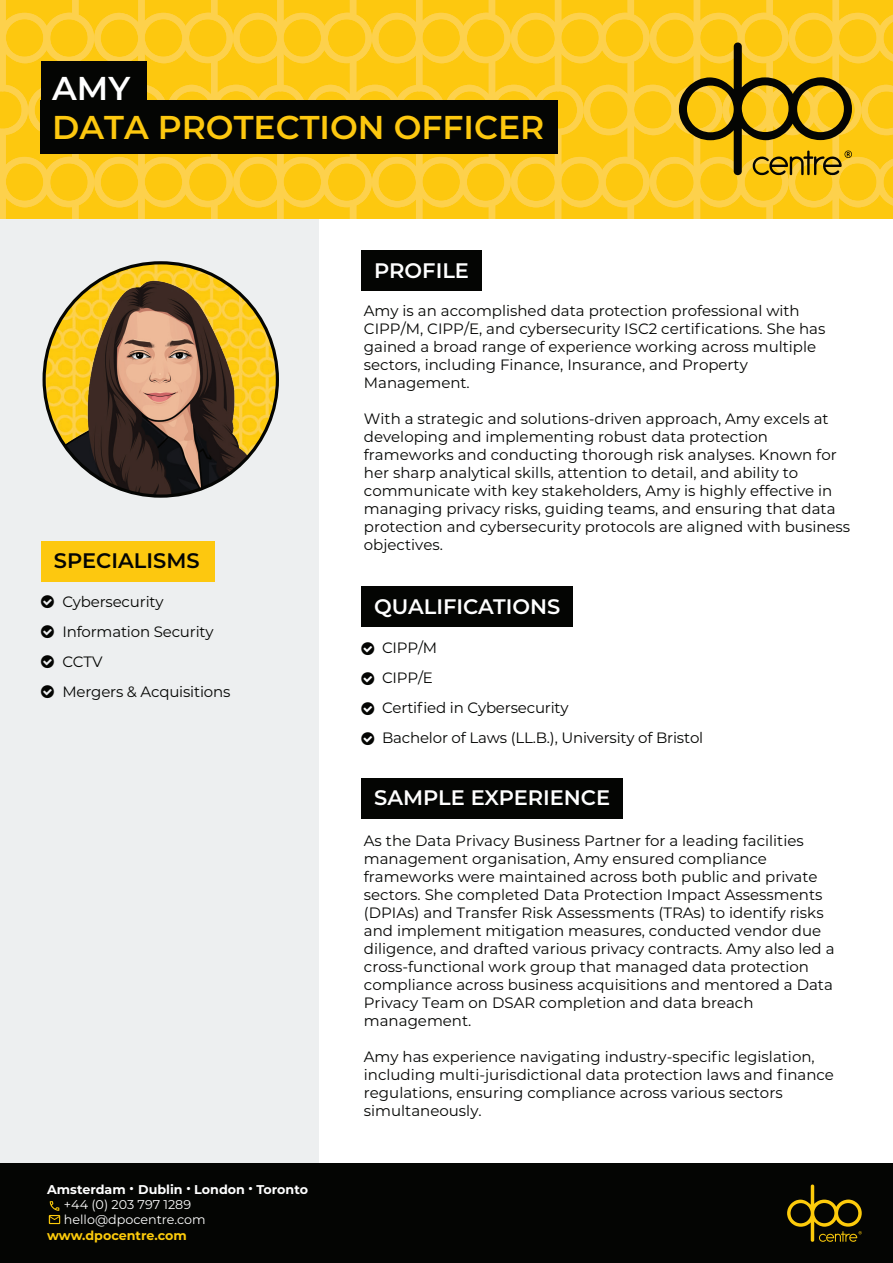
<style>
.page{position:relative;width:893px;height:1263px;background:#fff}
.page>*{position:absolute;margin:0;border:0;box-sizing:border-box;transform-origin:0 0}
.t1{font:600 33px "Montserrat";color:#fdc80f}
.t2{font:600 33px "Montserrat";color:#fff}
.t3{font:600 21px "Montserrat";color:#fff}
.t4{font:600 21px "Montserrat";color:#040503}
.t5{font:15px/18px "Montserrat";color:#040503}
.t6{font:12.75px/15.3px "Montserrat";color:#fff}
.t7{font:700 12.75px "Montserrat";color:#fdcb0b}
.s1{font-weight:700}
</style>
<div class="page">
<div style="left:0;top:219px;width:319px;height:944px;background:#edeff0"></div>
<svg style="left:0;top:0;width:893px;height:219px;background:#f4c320"></svg>
<div style="left:361px;top:250px;width:121px;height:40px;background:#040503"></div>
<div style="left:361px;top:586px;width:212px;height:40px;background:#040503"></div>
<div style="left:361px;top:778px;width:262px;height:40px;background:#040503"></div>
<div style="left:0;top:1163px;width:893px;height:100px;background:#040503"></div>
<svg style="left:49px;top:1201px;width:11px;height:23px"></svg>
<svg style="left:787px;top:1184px;width:75px;height:58px"></svg>
<img style="left:44px;top:263px;width:233px;height:233px;border-radius:117px">
<div style="left:41px;top:541px;width:174px;height:40px;background:#fdc80f"></div>
<div style="left:41px;top:61px;width:106px;height:54px;background:#040503"></div>
<div style="left:41px;top:100px;width:517px;height:53px;background:#040503"></div>
<h1 class="t2" style="left:52px;top:64px;width:80px">AMY</h1>
<h1 class="t1" style="left:52px;top:104px;width:494px">DATA PROTECTION OFFICER</h1>
<h2 class="t4" style="left:54px;top:546px;width:147px">SPECIALISMS</h2>
<p class="t5" style="left:62px;top:586px;width:170px;line-height:30px">Cybersecurity<br>Information Security<br>CCTV<br>Mergers &amp; Acquisitions</p>
<p class="t6" style="left:64px;top:1181px;width:246px;text-indent:-17px"><span class="s1">Amsterdam</span> <sup>.</sup> <span class="s1">Dublin</span> <sup>.</sup> <span class="s1">London</span> <sup>.</sup> <span class="s1">Toronto </span>+44 (0) 203 797 1289 hello@dpocentre.com</p>
<p class="t7" style="left:47px;top:1226px;width:141px">www.dpocentre.com</p>
<h2 class="t3" style="left:374px;top:255px;width:96px">PROFILE</h2>
<p class="t5" style="left:364px;top:301px;width:463px">Amy is an accomplished data protection professional with CIPP/M, CIPP/E, and cybersecurity ISC2 certifications. She has gained a broad range of experience working across multiple sectors, including Finance, Insurance, and Property Management.</p>
<p class="t5" style="left:364px;top:409px;width:488px">With a strategic and solutions-driven approach, Amy excels at developing and implementing robust data protection frameworks and conducting thorough risk analyses. Known for her sharp analytical skills, attention to detail, and ability to communicate with key stakeholders, Amy is highly effective in managing privacy risks, guiding teams, and ensuring that data protection and cybersecurity protocols are aligned with business objectives.</p>
<h2 class="t3" style="left:374px;top:591px;width:188px">QUALIFICATIONS</h2>
<p class="t5" style="left:382px;top:632px;width:323px;line-height:30px">CIPP/M<br>CIPP/E<br>Certified in Cybersecurity<br>Bachelor of Laws (LL.B.), University of Bristol</p>
<h2 class="t3" style="left:374px;top:783px;width:238px">SAMPLE EXPERIENCE</h2>
<p class="t5" style="left:364px;top:831px;width:472px">As the Data Privacy Business Partner for a leading facilities management organisation, Amy ensured compliance frameworks were maintained across both public and private sectors. She completed Data Protection Impact Assessments (DPIAs) and Transfer Risk Assessments (TRAs) to identify risks and implement mitigation measures, conducted vendor due diligence, and drafted various privacy contracts. Amy also led a cross-functional work group that managed data protection compliance across business acquisitions and mentored a Data Privacy Team on DSAR completion and data breach management.</p>
<p class="t5" style="left:364px;top:1047px;width:472px">Amy has experience navigating industry-specific legislation, including multi-jurisdictional data protection laws and finance regulations, ensuring compliance across various sectors simultaneously.</p>
</div>
